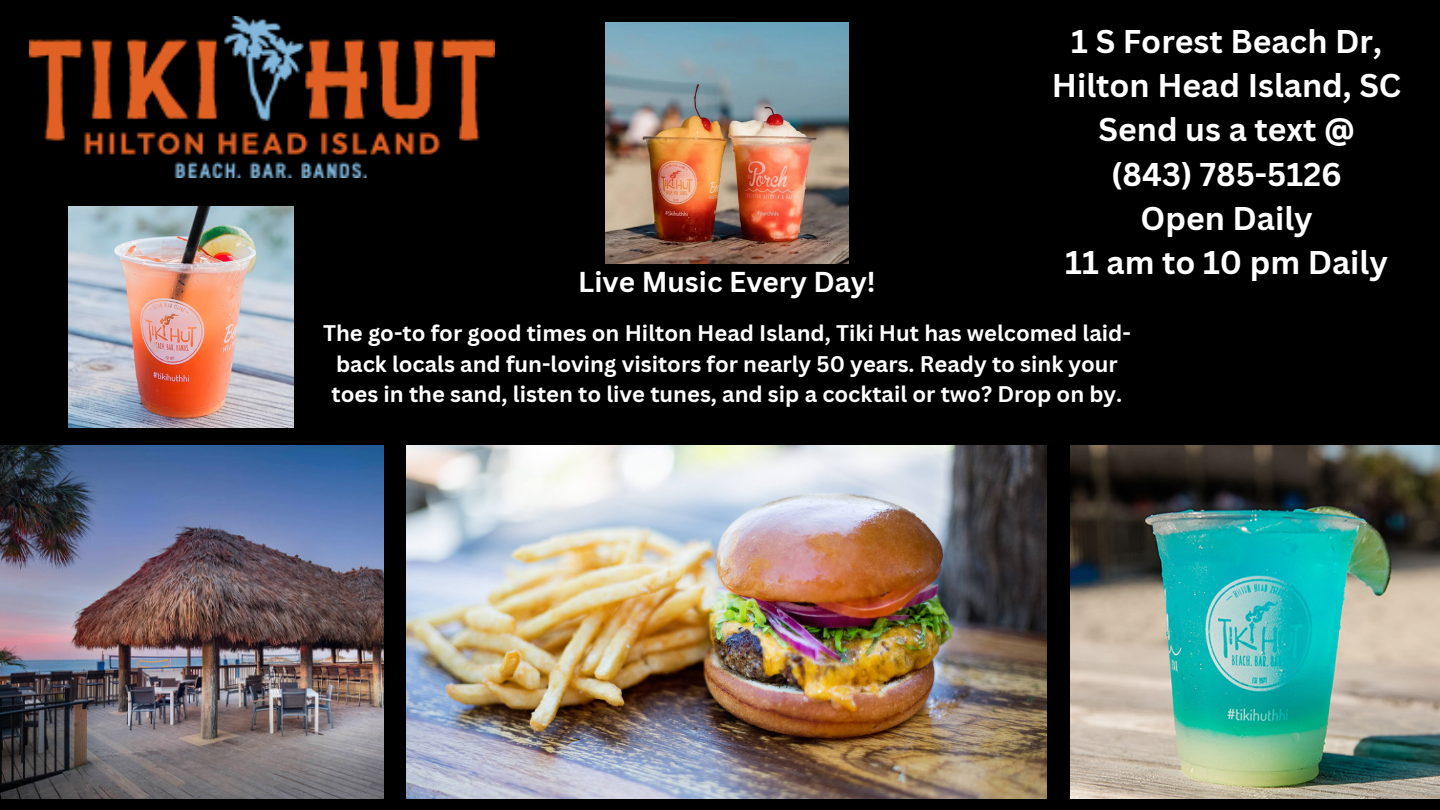
<style>
.page{position:relative;width:1440px;height:810px;background:#000}
.page>*{position:absolute;margin:0;border:0;box-sizing:border-box;transform-origin:0 0}
.t1{font:700 32px "Canva Sans";color:#fff}
.t2{font:700 28px "Canva Sans";color:#fff}
.t3{font:700 22px/30.8px "Canva Sans";color:#fff;text-align:center}
</style>
<div class="page">
<img style="left:407px;top:446px;width:640px;height:352px">
<img style="left:0;top:446px;width:383px;height:352px">
<img style="left:1071px;top:446px;width:369px;height:352px">
<img style="left:30px;top:17px;width:464px;height:161px">
<img style="left:69px;top:207px;width:224px;height:221px">
<img style="left:605px;top:22px;width:244px;height:241px">
<p class="t1" style="left:1071px;top:19px;width:312px">1 S Forest Beach Dr,</p>
<p class="t1" style="left:1052px;top:63px;width:351px">Hilton Head Island, SC</p>
<p class="t1" style="left:1099px;top:107px;width:258px">Send us a text @</p>
<p class="t1" style="left:1111px;top:151px;width:232px">(843) 785-5126</p>
<p class="t1" style="left:1141px;top:196px;width:174px">Open Daily</p>
<p class="t1" style="left:1065px;top:240px;width:324px">11 am to 10 pm Daily</p>
<p class="t2" style="left:578px;top:262px;width:299px">Live Music Every Day!</p>
<p class="t3" style="left:323px;top:317px;width:809px">The go-to for good times on Hilton Head Island, Tiki Hut has welcomed laid&shy;back locals and fun-loving visitors for nearly 50 years. Ready to sink your toes in the sand, listen to live tunes, and sip a cocktail or two? Drop on by.</p>
</div>
